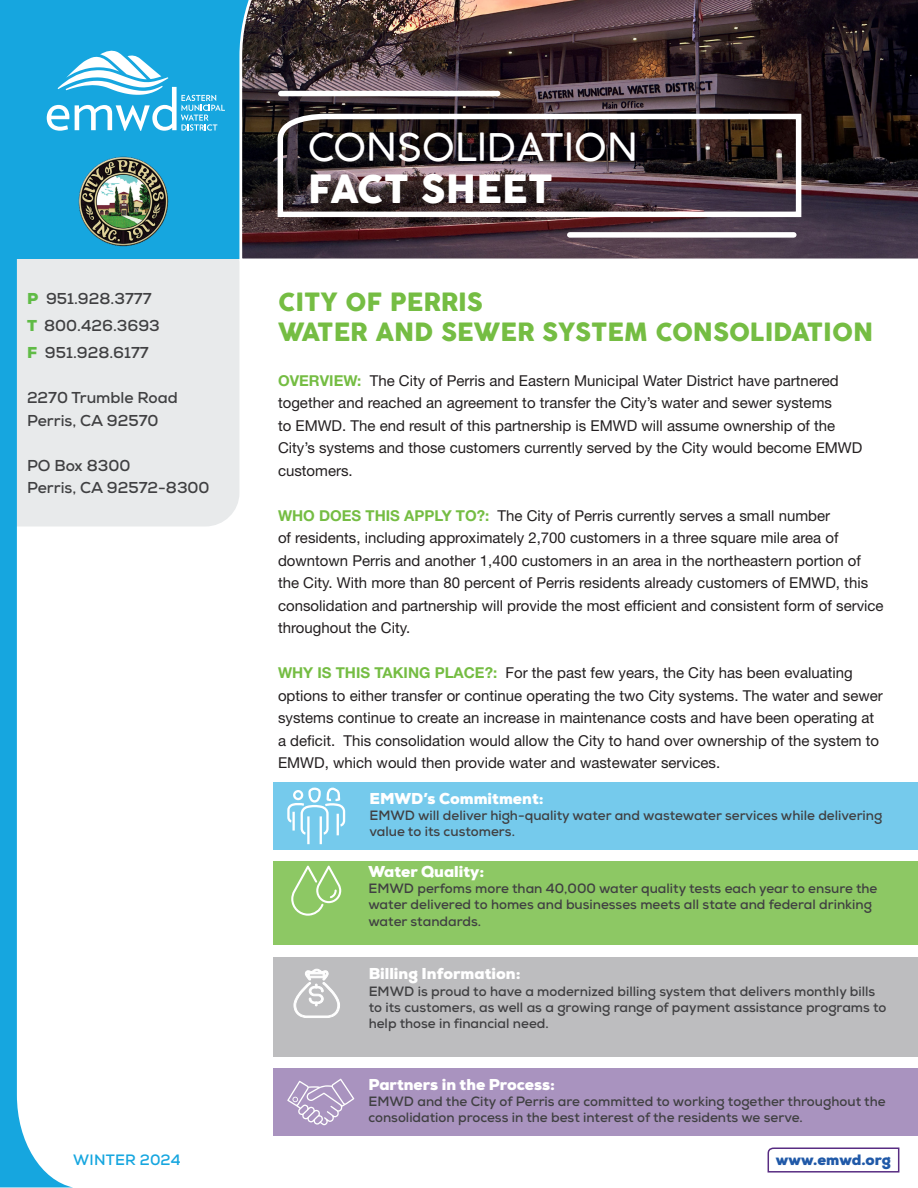
<style>
.page{position:relative;width:918px;height:1188px;background:#fff}
.page>*{position:absolute;margin:0;border:0;box-sizing:border-box;transform-origin:0 0}
.t1{font:300 37.95px/42px "Cocogoose";color:#fff}
.t2{font:24.6px "COCOGOOSE";color:#75bd43}
.t3{font:700 15.75px/22.5px "Nexa";color:#404042}
.t4{font:900 15.75px "Nexa";color:#fff}
.t5{font:15px/22.5px "Helvetica Neue LT Std";color:#231f20}
.t6{font:900 15px "Nexa";color:#2059a8}
.t7{font:700 15px "Nexa";letter-spacing:.015em;color:#16a6df}
.t8{font:700 13.5px/16.2px "Nexa";color:#404042}
.s1{font-weight:900;color:#60bb46}
.s2{font-family:"COCOGOOSE";font-weight:400}
.s3{font-weight:700;color:#75bd43}
</style>
<div class="page">
<svg style="left:767px;top:1147px;width:133px;height:26px"></svg>
<div style="left:73px;top:258px;width:166px;height:268px;background:#e8eaeb"></div>
<div style="left:0;top:0;width:382px;height:258px;background:#16a6df"></div>
<svg style="left:47px;top:50px;width:178px;height:81px"></svg>
<img style="left:238px;top:0;width:680px;height:263px">
<svg style="left:0;top:258px;width:73px;height:929px"></svg>
<div style="left:570px;top:232px;width:224px;height:6px;background:#fff"></div>
<div style="left:281px;top:91px;width:217px;height:5px;background:#fff"></div>
<svg style="left:275px;top:111px;width:529px;height:109px"></svg>
<div style="left:273px;top:782px;width:645px;height:68px;background:#75caec"></div>
<svg style="left:287px;top:787px;width:59px;height:58px"></svg>
<div style="left:273px;top:1068px;width:645px;height:68px;background:#a993bf"></div>
<svg style="left:287px;top:1079px;width:67px;height:46px"></svg>
<div style="left:273px;top:861px;width:645px;height:84px;background:#8dc864"></div>
<svg style="left:291px;top:866px;width:50px;height:50px"></svg>
<div style="left:273px;top:957px;width:645px;height:99px;background:#bdbdbf"></div>
<svg style="left:293px;top:968px;width:47px;height:50px"></svg>
<img style="left:78px;top:156px;width:91px;height:91px">
<p class="t3" style="left:27px;top:287px;width:126px"><span class="s1">P</span> 951.928.3777</p>
<p class="t3" style="left:27px;top:314px;width:134px"><span class="s1">T</span> 800.426.3693</p>
<p class="t3" style="left:27px;top:341px;width:123px"><span class="s1">F</span> 951.928.6177</p>
<p class="t3" style="left:27px;top:386px;width:152px">2270 Trumble Road<br>Perris, CA 92570</p>
<p class="t3" style="left:27px;top:454px;width:105px">PO Box 8300</p>
<p class="t3" style="left:27px;top:476px;width:184px">Perris, CA 92572-8300</p>
<p class="t7" style="left:73px;top:1150px;width:109px">WINTER 2024</p>
<p class="t1" style="left:308px;top:126px;width:331px">CONSOLIDATION<br><span class="s2">FACT SHEET</span></p>
<p class="t2" style="left:278px;top:284px;width:206px">CITY OF PERRIS</p>
<p class="t2" style="left:278px;top:313px;width:597px">WATER AND SEWER SYSTEM CONSOLIDATION</p>
<p class="t5" style="left:278px;top:369px;width:586px"><span class="s3">OVERVIEW:</span> The City of Perris and Eastern Municipal Water District have partnered together and reached an agreement to transfer the City’s water and sewer systems<br>to EMWD. The end result of this partnership is EMWD will assume ownership of the City’s systems and those customers currently served by the City would become EMWD customers.</p>
<p class="t5" style="left:278px;top:504px;width:607px"><span class="s3">WHO DOES THIS APPLY TO?:</span> The City of Perris currently serves a small number<br>of residents, including approximately 2,700 customers in a three square mile area of downtown Perris and another 1,400 customers in an area in the northeastern portion of the City. With more than 80 percent of Perris residents already customers of EMWD, this consolidation and partnership will provide the most efficient and consistent form of service throughout the City.</p>
<p class="t5" style="left:278px;top:662px;width:606px"><span class="s3">WHY IS THIS TAKING PLACE?:</span> For the past few years, the City has been evaluating options to either transfer or continue operating the two City systems. The water and sewer systems continue to create an increase in maintenance costs and have been operating at a deficit. This consolidation would allow the City to hand over ownership of the system to EMWD, which would then provide water and wastewater services.</p>
<p class="t4" style="left:369px;top:788px;width:176px">EMWD’s Commitment:</p>
<p class="t8" style="left:369px;top:807px;width:515px">EMWD will deliver high-quality water and wastewater services while delivering value to its customers.</p>
<p class="t4" style="left:368px;top:861px;width:117px">Water Quality:</p>
<p class="t8" style="left:368px;top:880px;width:511px">EMWD perfoms more than 40,000 water quality tests each year to ensure the water delivered to homes and businesses meets all state and federal drinking water standards.</p>
<p class="t4" style="left:369px;top:964px;width:153px">Billing Information:</p>
<p class="t8" style="left:369px;top:983px;width:519px">EMWD is proud to have a modernized billing system that delivers monthly bills to its customers, as well as a growing range of payment assistance programs to help those in financial need.</p>
<p class="t4" style="left:368px;top:1074px;width:188px">Partners in the Process:</p>
<p class="t8" style="left:368px;top:1093px;width:519px">EMWD and the City of Perris are committed to working together throughout the consolidation process in the best interest of the residents we serve.</p>
<p class="t6" style="left:776px;top:1150px;width:117px">www.emwd.org</p>
</div>
